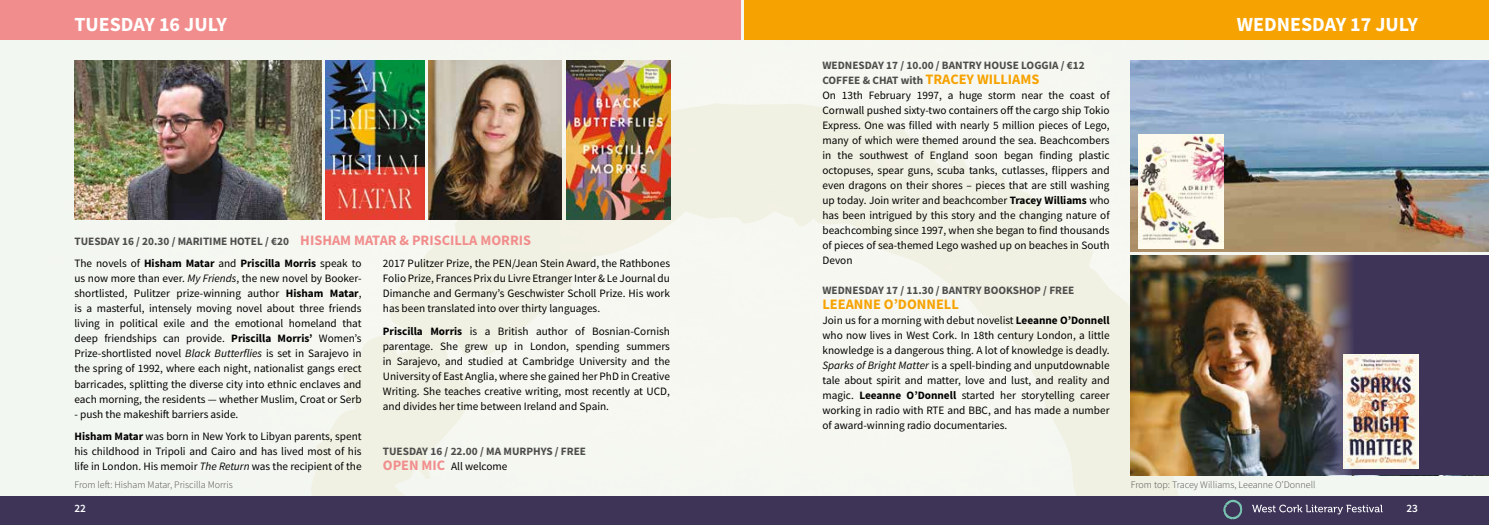
<style>
.page{position:relative;width:1489px;height:525px;background:#fff}
.page>*{position:absolute;margin:0;border:0;box-sizing:border-box;transform-origin:0 0}
.t1{font:700 20px "Source Sans Pro";color:#fff}
.t2{font:700 14.38px "Source Sans Pro";color:#f6a200}
.t3{font:11.25px/15px "Source Sans Pro";color:#000;text-align:justify}
.t4{font:700 11.25px/15.1px "Source Sans Pro";color:#4d4d4c}
.t5{font:600 11.25px "Source Sans Pro";color:#fff}
.t6{font:300 10px "Source Sans Pro";color:#4d4d4c}
.s1{font-weight:700;color:#4d4d4c}
.s2{font-weight:700;font-size:14.38px;color:#f6a200}
.s3{font-weight:700}
.s4{font-style:italic}
.s5{font-size:14.38px;color:#f18e8d}
.s6{font-weight:400;color:#000}
</style>
<div class="page">
<div style="left:0;top:0;width:1488px;height:496px;background:#f4f7f1"></div>
<img style="left:307px;top:109px;width:876px;height:387px">
<div style="left:0;top:0;width:741px;height:39px;background:#f18e8d"></div>
<div style="left:744px;top:0;width:744px;height:39px;background:#f6a200"></div>
<div style="left:0;top:496px;width:1488px;height:28px;background:#3d3458"></div>
<svg style="left:1223px;top:499px;width:19px;height:20px"></svg>
<svg style="left:1252px;top:504px;width:130px;height:10px"></svg>
<img style="left:74px;top:60px;width:247px;height:160px">
<img style="left:325px;top:60px;width:99px;height:160px">
<img style="left:429px;top:60px;width:133px;height:160px">
<img style="left:566px;top:60px;width:104px;height:160px">
<img style="left:1130px;top:60px;width:358px;height:192px">
<img style="left:1130px;top:255px;width:173px;height:220px">
<img style="left:1137px;top:134px;width:85px;height:114px">
<svg style="left:1303px;top:255px;width:185px;height:220px;background:#4c4159"></svg>
<img style="left:1343px;top:354px;width:74px;height:114px">
<h1 class="t1" style="left:74px;top:11px;width:154px">TUESDAY 16 JULY</h1>
<h1 class="t1" style="left:1236px;top:11px;width:183px">WEDNESDAY 17 JULY</h1>
<p class="t3" style="left:822px;top:57px;width:289px;text-align:left"><span class="s1">WEDNESDAY 17 / 10.00 / BANTRY HOUSE LOGGIA / €12<br>COFFEE &amp; CHAT with</span> <span class="s2">TRACEY WILLIAMS<br></span>On 13th February 1997, a huge storm near the coast of Cornwall pushed sixty-two containers off the cargo ship Tokio Express. One was filled with nearly 5 million pieces of Lego, many of which were themed around the sea. Beachcombers in the southwest of England soon began finding plastic octopuses, spear guns, scuba tanks, cutlasses, flippers and even dragons on their shores – pieces that are still washing up today. Join writer and beachcomber <span class="s3">Tracey Williams</span> who has been intrigued by this story and the changing nature of beachcombing since 1997, when she began to find thousands of pieces of sea-themed Lego washed up on beaches in South Devon</p>
<p class="t4" style="left:822px;top:282px;width:253px">WEDNESDAY 17 / 11.30 / BANTRY BOOKSHOP / FREE</p>
<p class="t2" style="left:822px;top:294px;width:138px">LEEANNE O’DONNELL</p>
<p class="t3" style="left:822px;top:312px;width:289px">Join us for a morning with debut novelist <span class="s3">Leeanne O’Donnell </span>who now lives in West Cork. In 18th century London, a little knowledge is a dangerous thing. A lot of knowledge is deadly.<br><span class="s4">Sparks of Bright Matter</span> is a spell-binding and unputdownable tale about spirit and matter, love and lust, and reality and magic. <span class="s3">Leeanne O’Donnell</span> started her storytelling career working in radio with RTE and BBC, and has made a number of award-winning radio documentaries.</p>
<p class="t4" style="left:74px;top:233px;width:458px">TUESDAY 16 / 20.30 / MARITIME HOTEL / €20 <span class="s5">HISHAM MATAR &amp; PRISCILLA MORRIS</span></p>
<p class="t3" style="left:74px;top:256px;width:289px">The novels of <span class="s3">Hisham Matar</span> and <span class="s3">Priscilla Morris</span> speak to us now more than ever. <span class="s4">My Friends</span>, the new novel by Booker&shy;shortlisted, Pulitzer prize-winning author <span class="s3">Hisham Matar</span>, is a masterful, intensely moving novel about three friends living in political exile and the emotional homeland that deep friendships can provide. <span class="s3">Priscilla Morris’</span> Women’s Prize-shortlisted novel <span class="s4">Black Butterflies</span> is set in Sarajevo in the spring of 1992, where each night, nationalist gangs erect barricades, splitting the diverse city into ethnic enclaves and each morning, the residents — whether Muslim, Croat or Serb</p>
<p class="t3" style="left:74px;top:402px;width:289px;line-height:22.5px">- push the makeshift barriers aside.<br><span class="s3">Hisham Matar</span> was born in New York to Libyan parents, spent</p>
<p class="t3" style="left:74px;top:443px;width:289px">his childhood in Tripoli and Cairo and has lived most of his life in London. His memoir <span class="s4">The Return</span> was the recipient of the</p>
<p class="t3" style="left:383px;top:256px;width:289px">2017 Pulitzer Prize, the PEN/Jean Stein Award, the Rathbones Folio Prize, Frances Prix du Livre Etranger Inter &amp; Le Journal du Dimanche and Germany’s Geschwister Scholl Prize. His work has been translated into over thirty languages.</p>
<p class="t3" style="left:383px;top:323px;width:289px"><span class="s3">Priscilla Morris</span> is a British author of Bosnian-Cornish parentage. She grew up in London, spending summers in Sarajevo, and studied at Cambridge University and the University of East Anglia, where she gained her PhD in Creative Writing. She teaches creative writing, most recently at UCD, and divides her time between Ireland and Spain.</p>
<p class="t4" style="left:383px;top:443px;width:205px">TUESDAY 16 / 22.00 / MA MURPHYS / FREE<br><span class="s5">OPEN MIC</span> <span class="s6">All welcome</span></p>
<p class="t6" style="left:74px;top:478px;width:160px">From left: Hisham Matar, Priscilla Morris</p>
<p class="t6" style="left:1130px;top:478px;width:186px">From top: Tracey Williams, Leeanne O’Donnell</p>
<p class="t5" style="left:74px;top:500px;width:13px">22</p>
<p class="t5" style="left:1406px;top:500px;width:13px">23</p>
</div>
